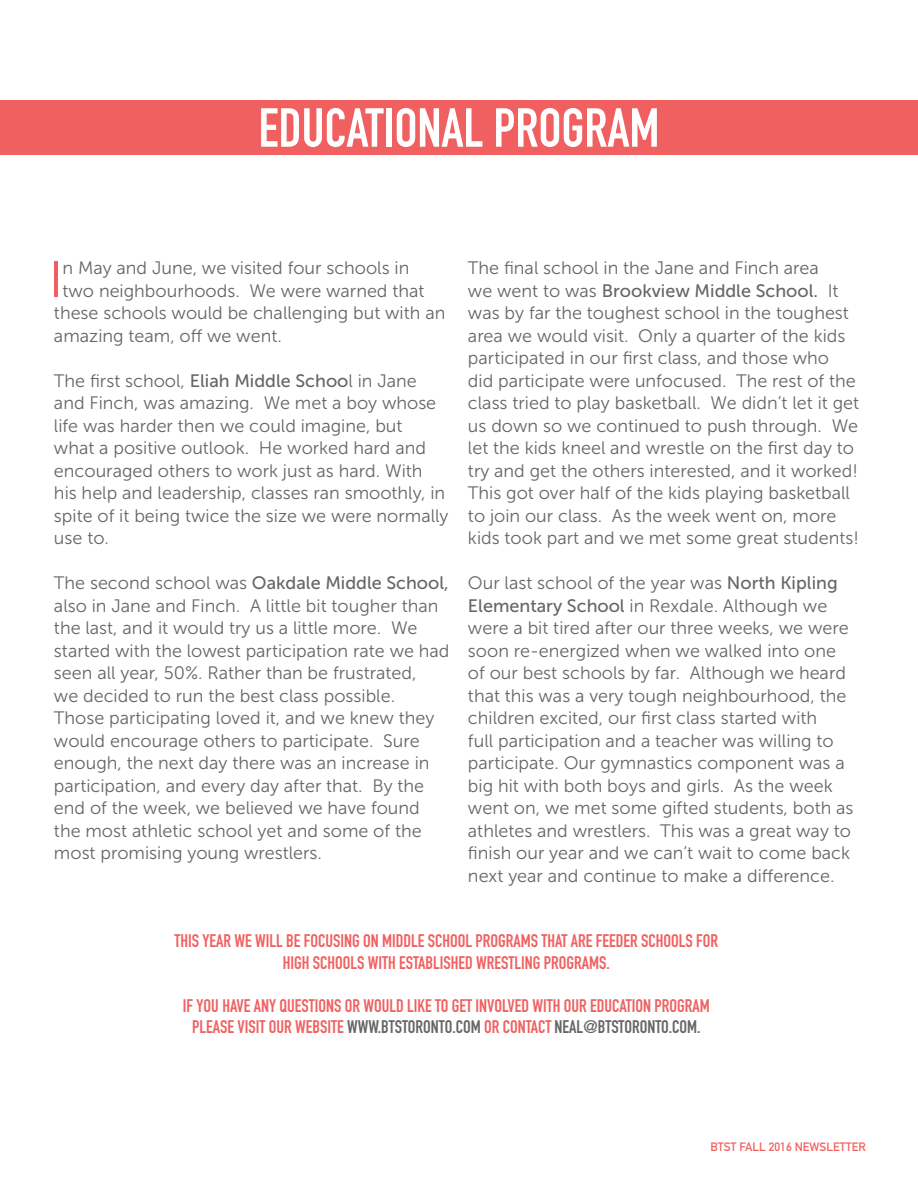
<style>
.page{position:relative;width:918px;height:1188px;background:#fff}
.page>*{position:absolute;margin:0;border:0;box-sizing:border-box;transform-origin:0 0}
.t1{font:54px "DIN Engschrift Std";color:#fff}
.t2{font:49.95px "Museo Sans 300";color:#f06060}
.t3{font:18px/22.5px "Museo Sans 300";color:#666}
.t4{font:18px/21.6px "DIN Engschrift Std";color:#f06060;text-align:center}
.t5{font:18px "Museo Sans 500";color:#666}
.t6{font:12px "DIN Mittelschrift Std";color:#f06060}
.s1{font-family:"Museo Sans 500"}
.s2{font-family:"Museo Sans 300"}
.s3{color:#666}
</style>
<div class="page">
<div style="left:0;top:100px;width:918px;height:55px;background:#f06060"></div>
<h1 class="t1" style="left:259px;top:96px;width:402px">EDUCATIONAL PROGRAM</h1>
<h2 class="t2" style="left:49px;top:253px;width:15px">I</h2>
<p class="t3" style="left:63px;top:257px;width:348px">n May and June, we visited four schools in</p>
<p class="t3" style="left:63px;top:280px;width:363px">two neighbourhoods. We were warned that</p>
<p class="t3" style="left:54px;top:302px;width:393px">these schools would be challenging but with an</p>
<p class="t3" style="left:54px;top:325px;width:229px">amazing team, off we went.</p>
<p class="t3" style="left:54px;top:370px;width:396px">The first school, <span class="s1">Eliah Middle Schoo</span>l in Jane and Finch, was amazing. We met a boy whose life was harder then we could imagine, but<br>what a positive outlook. He worked hard and encouraged others to work just as hard. With his help and leadership, classes ran smoothly, in spite of it being twice the size we were normally use to.</p>
<p class="t5" style="left:54px;top:573px;width:396px"><span class="s2">The second school was</span> Oakdale Middle School,</p>
<p class="t3" style="left:54px;top:595px;width:397px">also in Jane and Finch. A little bit tougher than the last, and it would try us a little more. We started with the lowest participation rate we had seen all year, 50%. Rather than be frustrated,<br>we decided to run the best class possible.<br>Those participating loved it, and we knew they would encourage others to participate. Sure enough, the next day there was an increase in participation, and every day after that. By the end of the week, we believed we have found the most athletic school yet and some of the most promising young wrestlers.</p>
<p class="t3" style="left:468px;top:257px;width:352px">The final school in the Jane and Finch area</p>
<p class="t5" style="left:468px;top:281px;width:372px"><span class="s2">we went to was</span> Brookview Middle School. <span class="s2">It</span></p>
<p class="t3" style="left:468px;top:302px;width:393px">was by far the toughest school in the toughest area we would visit. Only a quarter of the kids participated in our first class, and those who<br>did participate were unfocused. The rest of the class tried to play basketball. We didn’t let it get us down so we continued to push through. We let the kids kneel and wrestle on the first day to try and get the others interested, and it worked!<br>This got over half of the kids playing basketball to join our class. As the week went on, more kids took part and we met some great students!</p>
<p class="t3" style="left:468px;top:572px;width:387px">Our last school of the year was <span class="s1">North Kipling Elementary School</span> in Rexdale. Although we were a bit tired after our three weeks, we were soon re-energized when we walked into one of our best schools by far. Although we heard that this was a very tough neighbourhood, the children excited, our first class started with<br>full participation and a teacher was willing to participate. Our gymnastics component was a big hit with both boys and girls. As the week went on, we met some gifted students, both as athletes and wrestlers. This was a great way to finish our year and we can’t wait to come back next year and continue to make a difference.</p>
<p class="t4" style="left:175px;top:930px;width:545px">THIS YEAR WE WILL BE FOCUSING ON MIDDLE SCHOOL PROGRAMS THAT ARE FEEDER SCHOOLS FOR<br>HIGH SCHOOLS WITH ESTABLISHED WRESTLING PROGRAMS.</p>
<p class="t4" style="left:183px;top:995px;width:528px">IF YOU HAVE ANY QUESTIONS OR WOULD LIKE TO GET INVOLVED WITH OUR EDUCATION PROGRAM<br>PLEASE VISIT OUR WEBSITE <span class="s3">WWW.BTSTORONTO.COM</span> OR CONTACT <span class="s3">NEAL@BTSTORONTO.COM.</span></p>
<p class="t6" style="left:710px;top:1140px;width:157px">BTST FALL 2016 NEWSLETTER</p>
</div>
